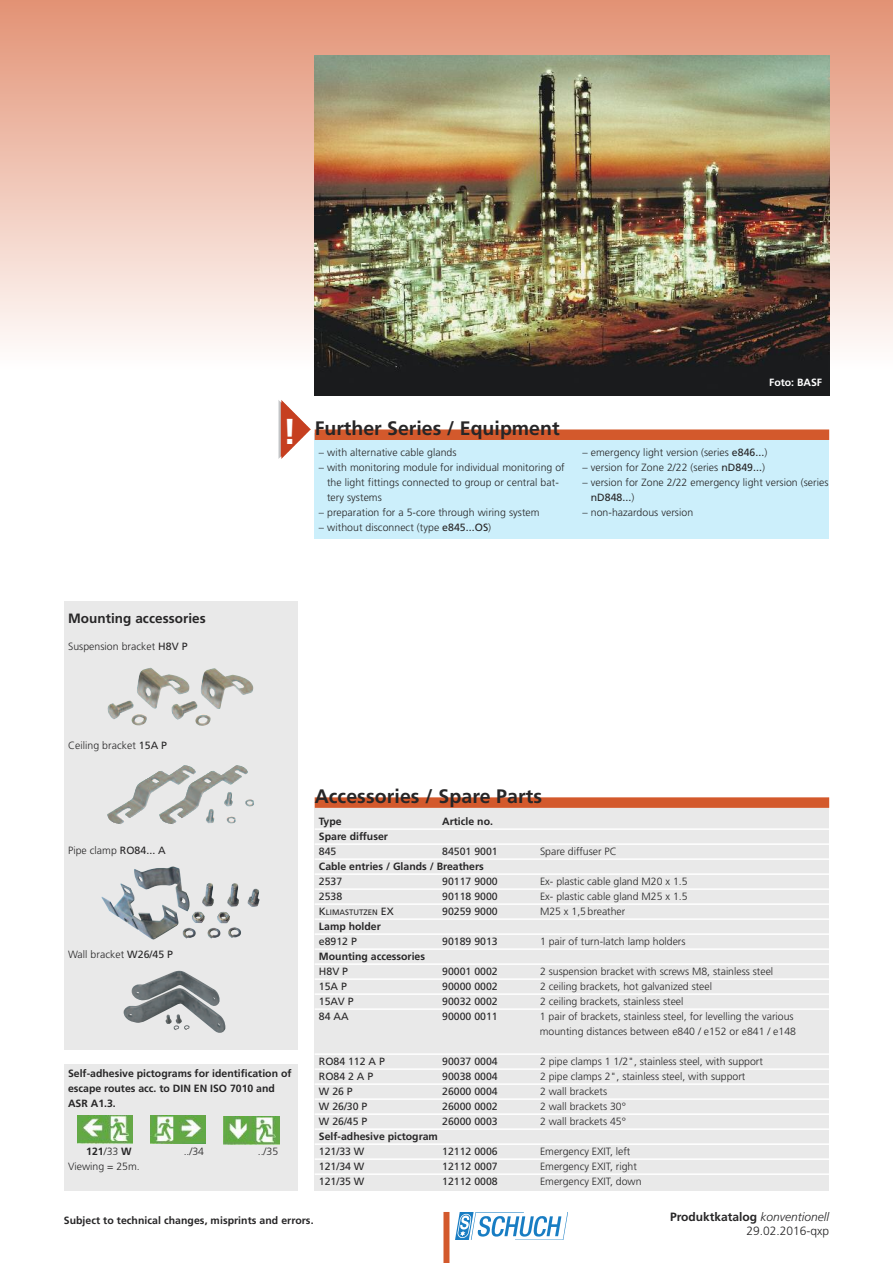
<style>
.page{position:relative;width:893px;height:1263px;background:#fff}
.page>*{position:absolute;margin:0;border:0;box-sizing:border-box;transform-origin:0 0}
.t1{font:700 36px "Frutiger";color:#fff}
.t2{font:700 19.5px "Frutiger";color:#272627}
.t3{font:700 13.5px "Frutiger";letter-spacing:.005em;color:#272627}
.t4{font:700 12px/14.4px "Frutiger";color:#272627;text-align:right}
.t5{font:300 10.5px/15px "Frutiger";color:#272627}
.t6{font:10.5px "Frutiger";color:#272627}
.t7{font:700 10.5px/15px "Frutiger";color:#272627}
.t8{font:700 10.5px "Frutiger";color:#fff}
.t9{font:7.8px "Frutiger";color:#272627}
.s1{font-weight:400}
.s2{font-weight:300}
.s3{font-size:10.5px}
.s4{font-weight:300;font-style:italic}
</style>
<div class="page">
<div style="left:0;top:0;width:893px;height:370px;background:linear-gradient(to bottom,#e29275,#fefdfd)"></div>
<div style="left:443px;top:1212px;width:6px;height:51px;background:#d3592c"></div>
<img style="left:455px;top:1212px;width:112px;height:27px">
<div style="left:64px;top:601px;width:234px;height:449px;background:#e9e9e9"></div>
<img style="left:137px;top:668px;width:53px;height:41px">
<img style="left:123px;top:971px;width:102px;height:62px">
<img style="left:107px;top:765px;width:133px;height:59px">
<div style="left:315px;top:808px;width:514px;height:383px;background:#e9e9e9"></div>
<hr style="left:315px;top:828px;width:514px;height:2px;background:#fff">
<hr style="left:315px;top:843px;width:514px;height:2px;background:#fff">
<hr style="left:315px;top:858px;width:514px;height:2px;background:#fff">
<hr style="left:315px;top:873px;width:514px;height:2px;background:#fff">
<hr style="left:315px;top:888px;width:514px;height:2px;background:#fff">
<hr style="left:315px;top:903px;width:514px;height:2px;background:#fff">
<hr style="left:315px;top:918px;width:514px;height:2px;background:#fff">
<hr style="left:315px;top:933px;width:514px;height:2px;background:#fff">
<hr style="left:315px;top:948px;width:514px;height:2px;background:#fff">
<hr style="left:315px;top:963px;width:514px;height:2px;background:#fff">
<hr style="left:315px;top:978px;width:514px;height:2px;background:#fff">
<hr style="left:315px;top:993px;width:514px;height:2px;background:#fff">
<hr style="left:315px;top:1008px;width:514px;height:2px;background:#fff">
<hr style="left:315px;top:1053px;width:514px;height:2px;background:#fff">
<hr style="left:315px;top:1068px;width:514px;height:2px;background:#fff">
<hr style="left:315px;top:1083px;width:514px;height:2px;background:#fff">
<hr style="left:315px;top:1098px;width:514px;height:2px;background:#fff">
<hr style="left:315px;top:1113px;width:514px;height:2px;background:#fff">
<hr style="left:315px;top:1128px;width:514px;height:2px;background:#fff">
<hr style="left:315px;top:1143px;width:514px;height:2px;background:#fff">
<hr style="left:315px;top:1158px;width:514px;height:2px;background:#fff">
<hr style="left:315px;top:1173px;width:514px;height:2px;background:#fff">
<div style="left:315px;top:797px;width:514px;height:11px;background:#d3592c"></div>
<img style="left:101px;top:866px;width:140px;height:74px">
<img style="left:279px;top:400px;width:32px;height:59px">
<div style="left:315px;top:433px;width:514px;height:106px;background:#cceffb"></div>
<div style="left:315px;top:429px;width:514px;height:11px;background:#d3592c"></div>
<img style="left:315px;top:55px;width:514px;height:340px">
<div style="left:64px;top:1064px;width:234px;height:127px;background:#e9e9e9"></div>
<img style="left:224px;top:1117px;width:55px;height:27px">
<img style="left:150px;top:1116px;width:56px;height:27px">
<img style="left:77px;top:1116px;width:55px;height:27px">
<p class="t3" style="left:68px;top:610px;width:139px">Mounting accessories</p>
<p class="t5" style="left:68px;top:639px;width:121px">Suspension bracket <span class="s1">H8V P</span></p>
<h1 class="t1" style="left:283px;top:410px;width:16px">!</h1>
<h2 class="t2" style="left:315px;top:417px;width:246px">Further Series / Equipment</h2>
<p class="t5" style="left:319px;top:445px;width:139px">– with alternative cable glands</p>
<p class="t5" style="left:327px;top:460px;width:239px;text-indent:-8px">– with monitoring module for individual monitoring of the light fittings connected to group or central bat&shy;tery systems</p>
<p class="t5" style="left:319px;top:505px;width:222px">– preparation for a 5-core through wiring system</p>
<p class="t5" style="left:319px;top:520px;width:174px">– without disconnect (type <span class="s1">e845...OS</span>)</p>
<p class="t8" style="left:769px;top:377px;width:55px">Foto: BASF</p>
<p class="t5" style="left:583px;top:445px;width:186px">– emergency light version (series <span class="s1">e846...</span>)</p>
<p class="t5" style="left:583px;top:460px;width:184px">– version for Zone 2/22 (series <span class="s1">nD849...</span>)</p>
<p class="t5" style="left:591px;top:475px;width:239px;text-indent:-8px">– version for Zone 2/22 emergency light version (series <span class="s1">nD848...</span>)</p>
<p class="t5" style="left:583px;top:505px;width:112px">– non-hazardous version</p>
<p class="t5" style="left:68px;top:738px;width:101px">Ceiling bracket <span class="s1">15A P</span></p>
<p class="t5" style="left:68px;top:843px;width:99px">Pipe clamp <span class="s1">RO84... A</span></p>
<p class="t5" style="left:68px;top:947px;width:107px">Wall bracket <span class="s1">W26/45 P</span></p>
<p class="t7" style="left:68px;top:1066px;width:225px">Self-adhesive pictograms for identification of escape routes acc. to DIN EN ISO 7010 and<br>ASR A1.3.</p>
<p class="t7" style="left:86px;top:1143px;width:47px">121<span class="s2">/33</span> W</p>
<p class="t5" style="left:184px;top:1144px;width:22px">../34</p>
<p class="t5" style="left:258px;top:1144px;width:22px">../35</p>
<p class="t5" style="left:68px;top:1159px;width:73px">Viewing = 25m.</p>
<h2 class="t2" style="left:315px;top:785px;width:229px">Accessories / Spare Parts</h2>
<p class="t7" style="left:319px;top:814px;width:24px">Type</p>
<p class="t7" style="left:442px;top:814px;width:52px">Article no.</p>
<p class="t7" style="left:319px;top:829px;width:71px">Spare diffuser</p>
<p class="t5" style="left:540px;top:844px;width:78px">Spare diffuser PC</p>
<p class="t6" style="left:319px;top:845px;width:19px">845</p>
<p class="t6" style="left:442px;top:845px;width:57px">84501 9001</p>
<p class="t6" style="left:319px;top:875px;width:25px">2537</p>
<p class="t6" style="left:442px;top:875px;width:57px">90117 9000</p>
<p class="t6" style="left:319px;top:890px;width:25px">2538</p>
<p class="t6" style="left:442px;top:890px;width:57px">90118 9000</p>
<p class="t9" style="left:319px;top:908px;width:76px"><span class="s3">K</span>LIMASTUTZEN <span class="s3">EX</span></p>
<p class="t6" style="left:442px;top:905px;width:57px">90259 9000</p>
<p class="t5" style="left:540px;top:904px;width:87px">M25 x 1,5breather</p>
<p class="t6" style="left:319px;top:935px;width:39px">e8912 P</p>
<p class="t6" style="left:442px;top:935px;width:57px">90189 9013</p>
<p class="t6" style="left:319px;top:965px;width:31px">H8V P</p>
<p class="t6" style="left:442px;top:965px;width:57px">90001 0002</p>
<p class="t6" style="left:319px;top:980px;width:30px">15A P</p>
<p class="t6" style="left:442px;top:980px;width:57px">90000 0002</p>
<p class="t6" style="left:319px;top:995px;width:36px">15AV P</p>
<p class="t6" style="left:442px;top:995px;width:57px">90032 0002</p>
<p class="t6" style="left:319px;top:1010px;width:31px">84 AA</p>
<p class="t6" style="left:442px;top:1010px;width:57px">90000 0011</p>
<p class="t6" style="left:319px;top:1055px;width:67px">RO84 112 A P</p>
<p class="t6" style="left:442px;top:1055px;width:57px">90037 0004</p>
<p class="t6" style="left:319px;top:1070px;width:56px">RO84 2 A P</p>
<p class="t6" style="left:442px;top:1070px;width:57px">90038 0004</p>
<p class="t6" style="left:319px;top:1085px;width:35px">W26P</p>
<p class="t6" style="left:442px;top:1085px;width:57px">26000 0004</p>
<p class="t6" style="left:319px;top:1100px;width:50px">W 26/30 P</p>
<p class="t6" style="left:442px;top:1100px;width:57px">26000 0002</p>
<p class="t6" style="left:319px;top:1115px;width:50px">W 26/45 P</p>
<p class="t6" style="left:442px;top:1115px;width:57px">26000 0003</p>
<p class="t6" style="left:319px;top:1145px;width:47px">121/33 W</p>
<p class="t6" style="left:442px;top:1145px;width:57px">12112 0006</p>
<p class="t6" style="left:319px;top:1160px;width:47px">121/34 W</p>
<p class="t6" style="left:442px;top:1160px;width:57px">12112 0007</p>
<p class="t6" style="left:319px;top:1175px;width:47px">121/35 W</p>
<p class="t6" style="left:442px;top:1175px;width:57px">12112 0008</p>
<p class="t7" style="left:319px;top:859px;width:166px">Cable entries / Glands / Breathers</p>
<p class="t5" style="left:540px;top:874px;width:149px">Ex- plastic cable gland M20 x 1.5<br>Ex- plastic cable gland M25 x 1.5</p>
<p class="t7" style="left:319px;top:919px;width:63px">Lamp holder</p>
<p class="t5" style="left:540px;top:934px;width:147px">1 pair of turn-latch lamp holders</p>
<p class="t7" style="left:319px;top:949px;width:108px">Mounting accessories</p>
<p class="t5" style="left:540px;top:964px;width:258px">2 suspension bracket with screws M8, stainless steel<br>2 ceiling brackets, hot galvanized steel<br>2 ceiling brackets, stainless steel<br>1 pair of brackets, stainless steel, for levelling the various mounting distances between e840 / e152 or e841 / e148</p>
<p class="t5" style="left:540px;top:1054px;width:224px">2 pipe clamps 1 1/2", stainless steel, with support<br>2 pipe clamps 2", stainless steel, with support<br>2 wall brackets<br>2 wall brackets 30°<br>2 wall brackets 45°</p>
<p class="t7" style="left:319px;top:1129px;width:121px">Self-adhesive pictogram</p>
<p class="t5" style="left:540px;top:1144px;width:103px">Emergency EXIT, left<br>Emergency EXIT, right<br>Emergency EXIT, down</p>
<p class="t5" style="left:64px;top:1212px;width:257px">Bitte beachten Sie die Hinweise i Techni chen Anhang!</p>
<p class="t4" style="left:670px;top:1210px;width:161px">Produktkatalog <span class="s4">konventionell<br></span><span class="s2">29.02.2016-qxp</span></p>
<p class="t7" style="left:64px;top:1213px;width:251px">Subject to technical changes, misprints and errors.</p>
</div>
